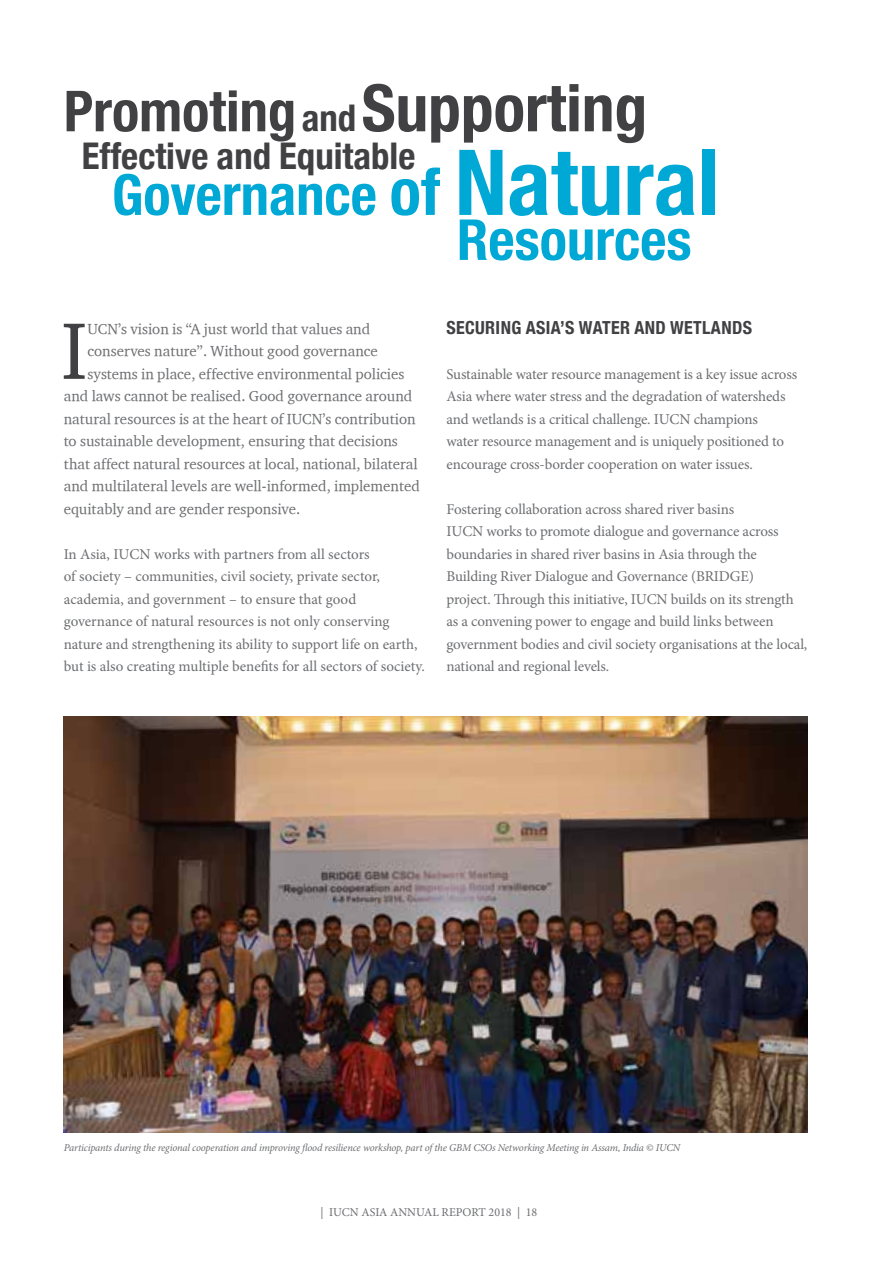
<style>
.page{position:relative;width:893px;height:1263px;background:#fff}
.page>*{position:absolute;margin:0;border:0;box-sizing:border-box;transform-origin:0 0}
.t1{font:700 condensed 91.05px "Helvetica Neue";color:#00a9d5}
.t2{font:82.05px "Charter ITCTT";color:#414042}
.t3{font:700 condensed 65.4px "Helvetica Neue";color:#414042}
.t4{font:700 condensed 56.55px "Helvetica Neue";color:#00a9d5}
.t5{font:700 condensed 36.75px/37.7px "Helvetica Neue";color:#414042}
.t6{font:700 condensed 18px "Helvetica Neue";letter-spacing:.02em;color:#414042}
.t7{font:15px/22.5px "Minion Pro";letter-spacing:-.01em;color:#6d6e71}
.t8{font:15px "Charter ITCTT";color:#6d6e71}
.t9{font:12px "Minion Pro";color:#6d6e71}
.t10{font:italic 10.5px "Minion Pro";letter-spacing:-.02em;color:#6d6e71}
.s1{font-size:56.55px}
.s2{font-size:65.1px}
</style>
<div class="page">
<img style="left:64px;top:716px;width:744px;height:416px">
<h3 class="t3" style="left:64px;top:54px;width:585px"><span class="s1">Promoting</span> Supporting</h3>
<h3 class="t4" style="left:112px;top:148px;width:267px">Governance</h3>
<h3 class="t4" style="left:457px;top:193px;width:236px">Resources</h3>
<h3 class="t5" style="left:82px;top:97px;width:335px;text-indent:220px">and<br>Effective and Equitable</h3>
<h1 class="t1" style="left:390px;top:107px;width:331px"><span class="s2">of</span> Natural</h1>
<h2 class="t2" style="left:61px;top:300px;width:28px">I</h2>
<p class="t8" style="left:87px;top:319px;width:284px">UCN’s vision is “A just world that values and</p>
<p class="t8" style="left:87px;top:342px;width:292px">conserves nature”. Without good governance</p>
<p class="t8" style="left:87px;top:364px;width:318px">systems in place, effective environmental policies</p>
<p class="t8" style="left:64px;top:387px;width:350px">and laws cannot be realised. Good governance around</p>
<p class="t8" style="left:64px;top:409px;width:353px">natural resources is at the heart of IUCN’s contribution</p>
<p class="t8" style="left:64px;top:432px;width:336px">to sustainable development, ensuring that decisions</p>
<p class="t8" style="left:64px;top:454px;width:355px">that affect natural resources at local, national, bilateral</p>
<p class="t8" style="left:64px;top:477px;width:358px">and multilateral levels are well-informed, implemented</p>
<p class="t8" style="left:64px;top:499px;width:238px">equitably and are gender responsive.</p>
<p class="t7" style="left:64px;top:543px;width:362px">In Asia, IUCN works with partners from all sectors<br>of society – communities, civil society, private sector, academia, and government – to ensure that good governance of natural resources is not only conserving nature and strengthening its ability to support life on earth, but is also creating multiple benefits for all sectors of society.</p>
<p class="t6" style="left:446px;top:312px;width:307px">SECURING ASIA’S WATER AND WETLANDS</p>
<p class="t7" style="left:446px;top:363px;width:352px">Sustainable water resource management is a key issue across Asia where water stress and the degradation of watersheds and wetlands is a critical challenge. IUCN champions<br>water resource management and is uniquely positioned to encourage cross-border cooperation on water issues.</p>
<p class="t7" style="left:446px;top:498px;width:362px">Fostering collaboration across shared river basins<br>IUCN works to promote dialogue and governance across boundaries in shared river basins in Asia through the Building River Dialogue and Governance (BRIDGE)<br>project. Through this initiative, IUCN builds on its strength as a convening power to engage and build links between government bodies and civil society organisations at the local, national and regional levels.</p>
<p class="t10" style="left:64px;top:1140px;width:618px">Participants during the regional cooperation and improving flood resilience workshop, part of the GBM CSOs Networking Meeting in Assam, India © IUCN</p>
<p class="t9" style="left:320px;top:1204px;width:218px">| IUCN ASIA ANNUAL REPORT 2018 | 18</p>
</div>
